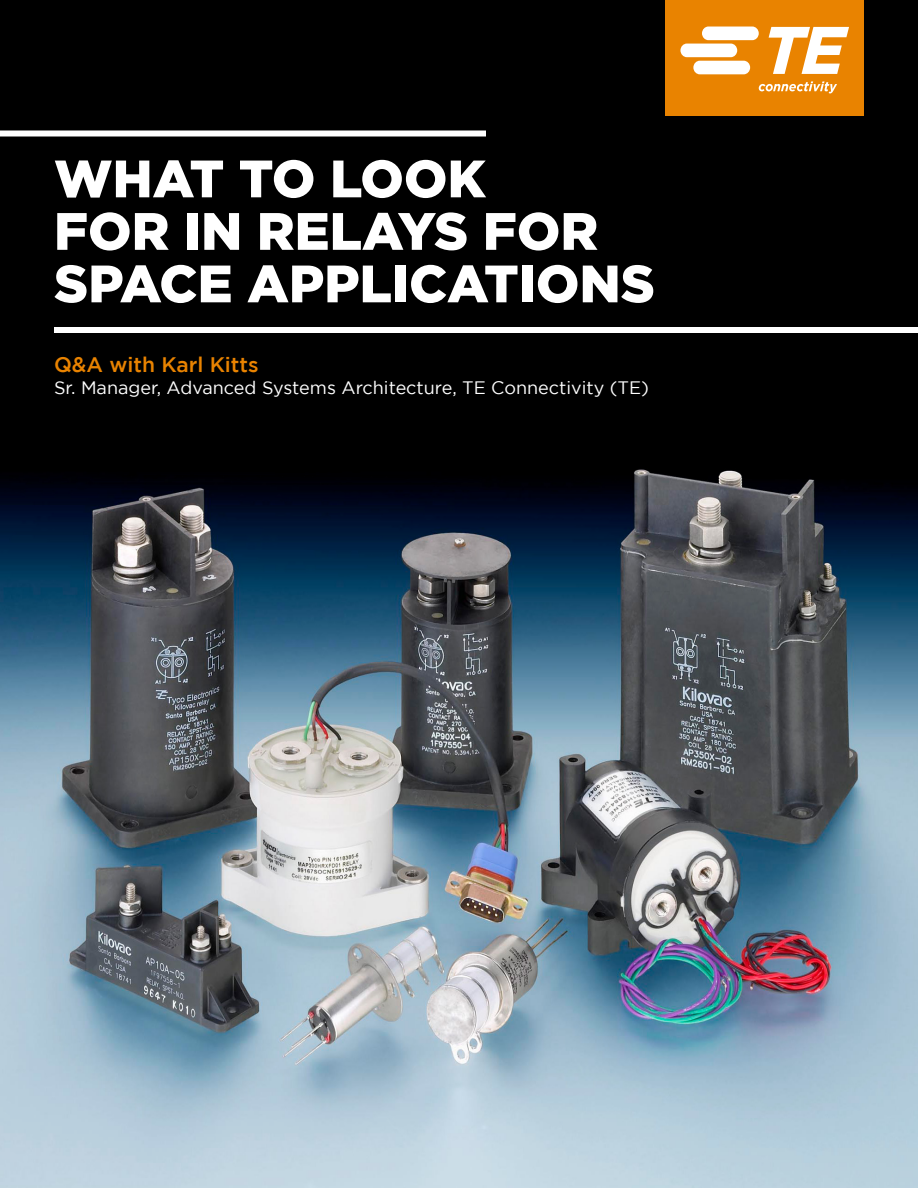
<style>
.page{position:relative;width:918px;height:1188px;background:#fff}
.page>*{position:absolute;margin:0;border:0;box-sizing:border-box;transform-origin:0 0}
.t1{font:900 52.5px/52.5px "Gotham";color:#fff}
.t2{font:500 21px "Gotham";color:#e98300}
.t3{font:18px "Gotham";color:#fff}
</style>
<div class="page">
<img style="left:0;top:399px;width:918px;height:789px">
<div style="left:0;top:0;width:918px;height:399px;background:#000"></div>
<div style="left:666px;top:0;width:198px;height:115px;background:#e98300"></div>
<svg style="left:680px;top:27px;width:169px;height:66px"></svg>
<div style="left:0;top:130px;width:486px;height:6px;background:#fff"></div>
<div style="left:54px;top:327px;width:864px;height:6px;background:#fff"></div>
<h1 class="t1" style="left:54px;top:151px;width:602px">WHAT TO LOOK<br>FOR IN RELAYS FOR<br>SPACE APPLICATIONS</h1>
<p class="t2" style="left:54px;top:353px;width:206px">Q&amp;A with Karl Kitts</p>
<p class="t3" style="left:54px;top:378px;width:597px">Sr. Manager, Advanced Systems Architecture, TE Connectivity (TE)</p>
</div>
